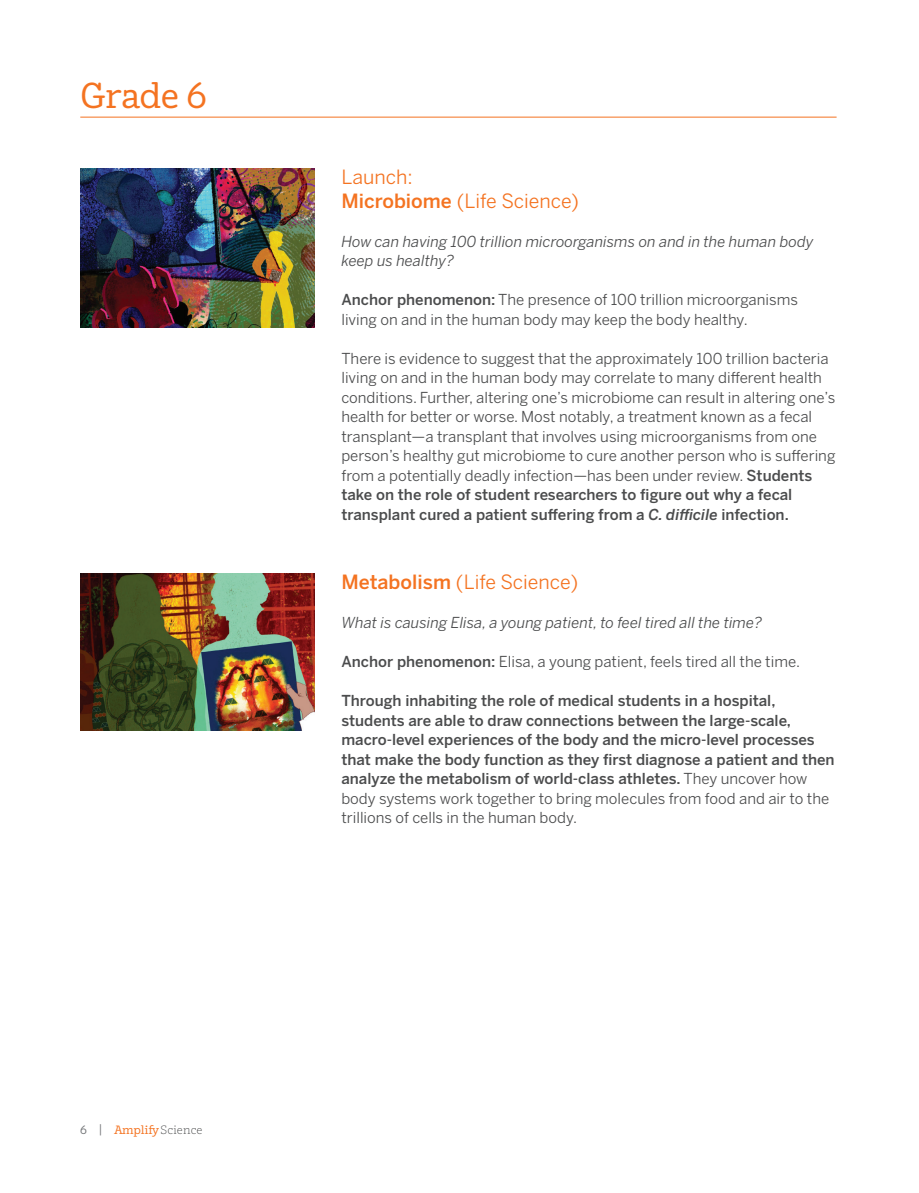
<style>
.page{position:relative;width:919px;height:1193px;background:#fff}
.page>*{position:absolute;margin:0;border:0;box-sizing:border-box;transform-origin:0 0}
.t1{font:36px "Amplify";letter-spacing:-.015em;color:#f47321}
.t2{font:19.5px/23.4px "Benton Sans";color:#f47321}
.t3{font:15px/19.5px "Benton Sans";color:#4b4c4d}
.t4{font:500 15px/19.5px "Benton Sans";color:#4b4c4d}
.t5{font:italic 15px/19.5px "Benton Sans";color:#4b4c4d}
.t6{font:300 12px "Amplify";letter-spacing:.015em;color:#4b4c4d}
.s1{font-weight:400;color:#76787b}
.s2{color:#f47321}
.s3{font-weight:500}
.s4{font-weight:500;font-style:italic}
.s5{font-weight:400}
</style>
<div class="page">
<img style="left:80px;top:574px;width:234px;height:156px">
<img style="left:80px;top:169px;width:234px;height:159px">
<hr style="left:80px;top:117px;width:756px;height:1px;background:#f47321">
<h1 class="t1" style="left:80px;top:74px;width:128px">Grade 6</h1>
<p class="t6" style="left:80px;top:1122px;width:124px"><span class="s1">6 |</span> <span class="s2">¬</span>Science</p>
<h2 class="t2" style="left:341px;top:165px;width:239px">Launch:<br><span class="s3">Microbiome</span> (Life Science)</h2>
<p class="t5" style="left:341px;top:231px;width:473px">How can having 100 trillion microorganisms on and in the human body keep us healthy?</p>
<p class="t3" style="left:341px;top:290px;width:458px"><span class="s3">Anchor phenomenon:</span> The presence of 100 trillion microorganisms living on and in the human body may keep the body healthy.</p>
<p class="t3" style="left:341px;top:348px;width:495px">There is evidence to suggest that the approximately 100 trillion bacteria living on and in the human body may correlate to many different health conditions. Further, altering one’s microbiome can result in altering one’s health for better or worse. Most notably, a treatment known as a fecal transplant—a transplant that involves using microorganisms from one person’s healthy gut microbiome to cure another person who is suffering from a potentially deadly infection—has been under review. <span class="s3">Students take on the role of student researchers to figure out why a fecal transplant cured a patient suffering from a</span> <span class="s4">C. difficile</span> <span class="s3">infection.</span></p>
<h2 class="t2" style="left:341px;top:570px;width:238px"><span class="s3">Metabolism</span> (Life Science)</h2>
<p class="t5" style="left:341px;top:613px;width:422px">What is causing Elisa, a young patient, to feel tired all the time?</p>
<p class="t3" style="left:341px;top:652px;width:460px"><span class="s3">Anchor phenomenon:</span> Elisa, a young patient, feels tired all the time.</p>
<p class="t4" style="left:341px;top:691px;width:495px">Through inhabiting the role of medical students in a hospital, students are able to draw connections between the large-scale, macro-level experiences of the body and the micro-level processes that make the body function as they first diagnose a patient and then analyze the metabolism of world-class athletes. <span class="s5">They uncover how body systems work together to bring molecules from food and air to the trillions of cells in the human body.</span></p>
</div>
